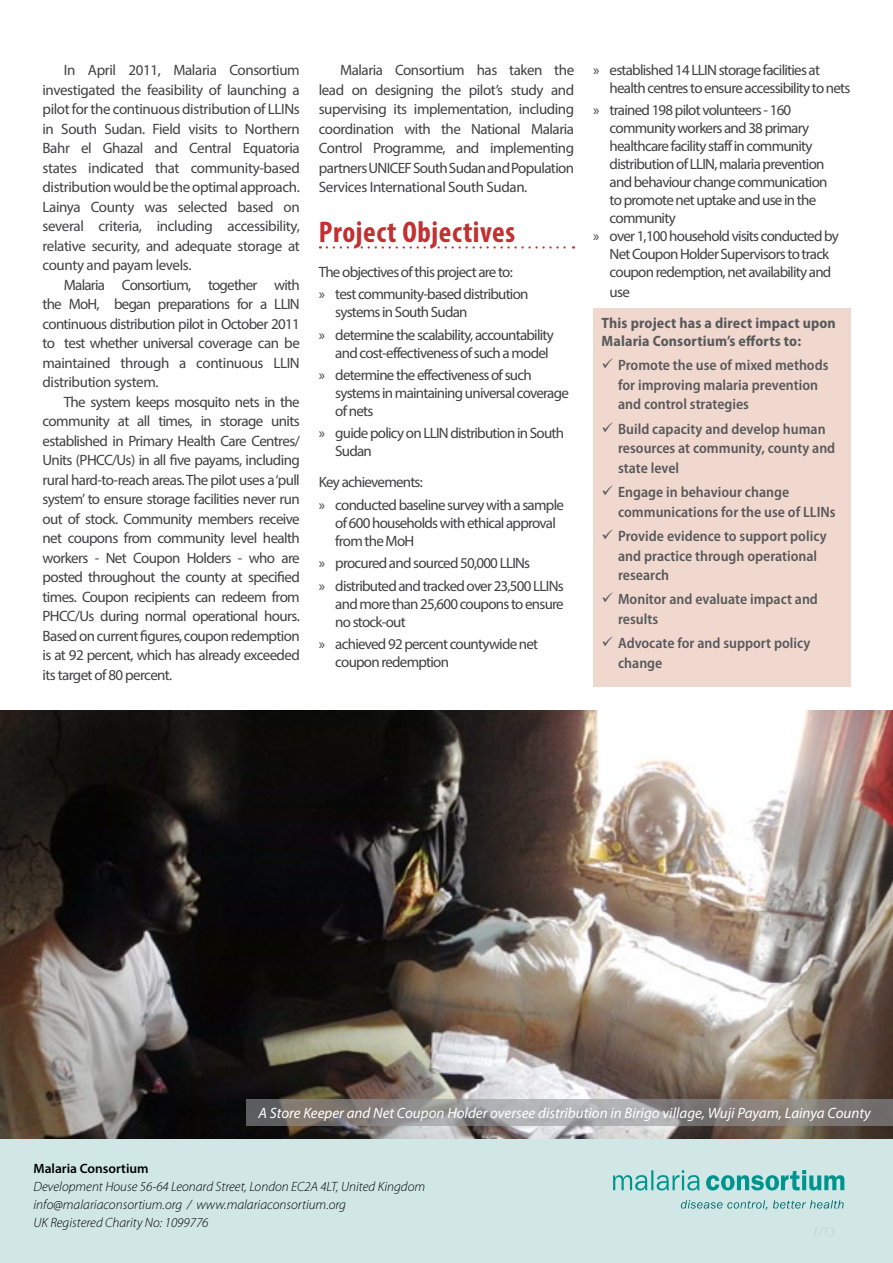
<style>
.page{position:relative;width:893px;height:1263px;background:#fff}
.page>*{position:absolute;margin:0;border:0;box-sizing:border-box;transform-origin:0 0}
.t1{font:700 condensed 30px "Myriad Pro";letter-spacing:.02em;color:#c23031}
.t2{font:15px/19.5px "Myriad Pro";letter-spacing:-.05em;color:#414042}
.t3{font:600 semi-condensed 15px/19.5px "Myriad Pro";color:#58595b}
.t4{font:italic 15px "Myriad Pro";color:#fff}
.t5{font:700 semi-condensed 15px/18px "Myriad Pro";letter-spacing:.01em;color:#58595b}
.t6{font:italic 300 13.5px/18px "Myriad Pro";color:#000}
.t7{font:600 13.5px "Myriad Pro";color:#000}
</style>
<div class="page">
<img style="left:0;top:710px;width:893px;height:430px">
<div style="left:0;top:1140px;width:893px;height:123px;background:#d0e7e6"></div>
<svg style="left:247px;top:1099px;width:646px;height:27px;background:#8d8b89"></svg>
<svg style="left:613px;top:1170px;width:231px;height:20px"></svg>
<svg style="left:681px;top:1200px;width:163px;height:10px"></svg>
<div style="left:593px;top:308px;width:257px;height:379px;background:#f1d8cf"></div>
<svg style="left:327px;top:246px;width:247px;height:3px"></svg>
<p class="t2" style="left:43px;top:60px;width:259px;text-align:justify;text-indent:21px">In April 2011, Malaria Consortium investigated the feasibility of launching a pilot for the continuous distribution of LLINs in South Sudan. Field visits to Northern Bahr el Ghazal and Central Equatoria states indicated that community-based distribution would be the optimal approach.<br>Lainya County was selected based on several criteria, including accessibility, relative security, and adequate storage at county and payam levels.</p>
<p class="t2" style="left:43px;top:275px;width:259px;text-align:justify;text-indent:21px">Malaria Consortium, together with the MoH, began preparations for a LLIN continuous distribution pilot in October 2011 to test whether universal coverage can be maintained through a continuous LLIN distribution system.</p>
<p class="t2" style="left:43px;top:392px;width:259px;text-align:justify;text-indent:21px">The system keeps mosquito nets in the community at all times, in storage units established in Primary Health Care Centres/ Units (PHCC/Us) in all five payams, including rural hard-to-reach areas. The pilot uses a ‘pull system’ to ensure storage facilities never run out of stock. Community members receive net coupons from community level health workers - Net Coupon Holders - who are posted throughout the county at specified times. Coupon recipients can redeem from PHCC/Us during normal operational hours.<br>Based on current figures, coupon redemption is at 92 percent, which has already exceeded its target of 80 percent.</p>
<p class="t2" style="left:319px;top:60px;width:257px;text-align:justify;text-indent:21px">Malaria Consortium has taken the lead on designing the pilot’s study and supervising its implementation, including coordination with the National Malaria Control Programme, and implementing partners UNICEF South Sudan and Population Services International South Sudan.</p>
<h1 class="t1" style="left:319px;top:213px;width:198px">Project Objectives</h1>
<p class="t2" style="left:319px;top:261px;width:211px;line-height:22.2px">The objectives of this project are to:<br>» test community-based distribution</p>
<p class="t2" style="left:319px;top:301px;width:237px;line-height:22.2px;text-indent:16px">systems in South Sudan<br>» determine the scalability, accountability</p>
<p class="t2" style="left:319px;top:341px;width:231px;line-height:22.2px;text-indent:16px">and cost-effectiveness of such a model » determine the effectiveness of such</p>
<p class="t2" style="left:335px;top:384px;width:235px;line-height:18px">systems in maintaining universal coverage of nets</p>
<p class="t2" style="left:335px;top:424px;width:230px;line-height:18px;text-indent:-16px">» guide policy on LLIN distribution in South<br>Sudan</p>
<p class="t2" style="left:319px;top:470px;width:247px;line-height:23.2px">Key achievements:<br>» conducted baseline survey with a sample</p>
<p class="t2" style="left:335px;top:514px;width:222px;line-height:18px">of 600 households with ethical approval from the MoH</p>
<p class="t2" style="left:319px;top:552px;width:246px;line-height:22.2px">» procured and sourced 50,000 LLINs<br>» distributed and tracked over 23,500 LLINs</p>
<p class="t2" style="left:335px;top:594px;width:230px;line-height:18px">and more than 25,600 coupons to ensure no stock-out</p>
<p class="t2" style="left:335px;top:634px;width:204px;line-height:18px;text-indent:-16px">» achieved 92 percent countywide net coupon redemption</p>
<p class="t2" style="left:610px;top:61px;width:242px;line-height:18px;text-indent:-16px">» established 14 LLIN storage facilities at health centres to ensure accessibility to nets</p>
<p class="t2" style="left:593px;top:100px;width:200px">» trained 198 pilot volunteers - 160</p>
<p class="t2" style="left:610px;top:118px;width:201px">community workers and 38 primary</p>
<p class="t2" style="left:610px;top:136px;width:205px">healthcare facility staff in community</p>
<p class="t2" style="left:610px;top:154px;width:216px">distribution of LLIN, malaria prevention</p>
<p class="t2" style="left:610px;top:172px;width:219px">and behaviour change communication</p>
<p class="t2" style="left:610px;top:190px;width:208px">to promote net uptake and use in the</p>
<p class="t2" style="left:610px;top:208px;width:68px">community</p>
<p class="t2" style="left:593px;top:226px;width:247px">» over 1,100 household visits conducted by</p>
<p class="t2" style="left:610px;top:244px;width:221px">Net Coupon Holder Supervisors to track</p>
<p class="t2" style="left:610px;top:262px;width:223px">coupon redemption, net availability and</p>
<p class="t2" style="left:610px;top:282px;width:22px">use</p>
<p class="t5" style="left:602px;top:314px;width:236px">This project has a direct impact upon<br>Malaria Consortium’s efforts to:</p>
<p class="t3" style="left:618px;top:356px;width:212px">Promote the use of mixed methods for improving malaria prevention and control strategies</p>
<p class="t3" style="left:618px;top:419px;width:219px">Build capacity and develop human resources at community, county and state level</p>
<p class="t3" style="left:618px;top:483px;width:219px">Engage in behaviour change communications for the use of LLINs</p>
<p class="t3" style="left:618px;top:527px;width:210px">Provide evidence to support policy and practice through operational research</p>
<p class="t3" style="left:618px;top:590px;width:201px">Monitor and evaluate impact and results</p>
<p class="t3" style="left:618px;top:634px;width:194px">Advocate for and support policy change</p>
<p class="t4" style="left:258px;top:1104px;width:614px">A Store Keeper and Net Coupon Holder oversee distribution in Birigo village, Wuji Payam, Lainya County</p>
<p class="t7" style="left:34px;top:1159px;width:117px">Malaria Consortium</p>
<p class="t6" style="left:34px;top:1177px;width:393px">Development House 56-64 Leonard Street, London EC2A 4LT, United Kingdom info@malariaconsortium.org / www.malariaconsortium.org<br>UK Registered Charity No: 1099776</p>
</div>
